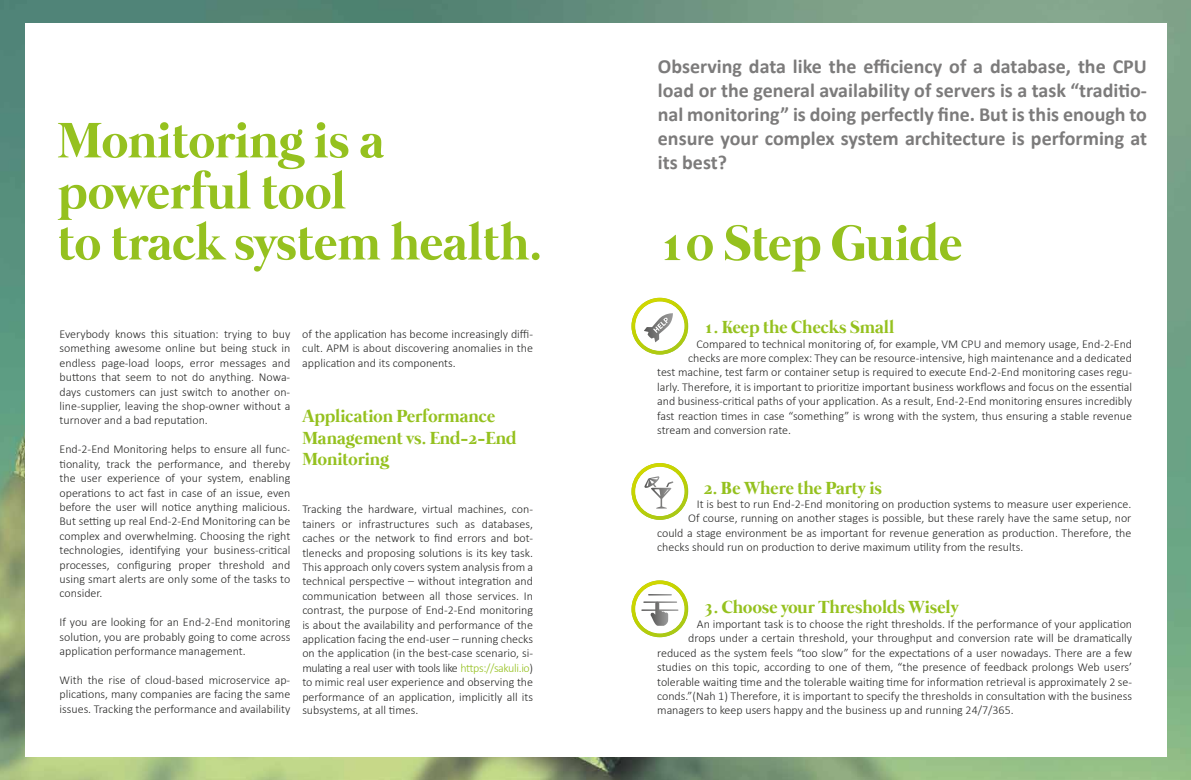
<style>
.page{position:relative;width:1191px;height:780px;background:#fff}
.page>*{position:absolute;margin:0;border:0;box-sizing:border-box;transform-origin:0 0}
.t1{font:700 51px/51px "Mermaid";color:#95c11f}
.t2{font:700 20px/24px "Calibri";color:#7c7b7b;text-align:justify}
.t3{font:700 18px/21.6px "Mermaid";color:#95c11f}
.t4{font:300 12px/14.4px "Calibri";color:#282827;text-align:justify}
.s1{color:#95c11f}
</style>
<div class="page">
<img style="left:0;top:0;width:1191px;height:780px">
<div style="left:26px;top:23px;width:1140px;height:733px;background:#fff"></div>
<svg style="left:631px;top:298px;width:57px;height:56px"></svg>
<svg style="left:631px;top:463px;width:57px;height:56px"></svg>
<svg style="left:631px;top:580px;width:57px;height:57px"></svg>
<h1 class="t1" style="left:58px;top:118px;width:486px">Monitoring is a powerful tool<br>to track system health.</h1>
<p class="t4" style="left:60px;top:326px;width:232px">Everybody knows this situation: trying to buy something awesome online but being stuck in endless page-load loops, error messages and buttons that seem to not do anything. Nowa&shy;days customers can just switch to another on&shy;line-supplier, leaving the shop-owner without a turnover and a bad reputation.</p>
<p class="t4" style="left:60px;top:441px;width:232px">End-2-End Monitoring helps to ensure all func&shy;tionality, track the performance, and thereby the user experience of your system, enabling operations to act fast in case of an issue, even before the user will notice anything malicious.<br>But setting up real End-2-End Monitoring can be complex and overwhelming. Choosing the right technologies, identifying your business-critical processes, configuring proper threshold and using smart alerts are only some of the tasks to consider.</p>
<p class="t4" style="left:60px;top:614px;width:232px">If you are looking for an End-2-End monitoring solution, you are probably going to come across application performance management.</p>
<p class="t4" style="left:60px;top:672px;width:232px">With the rise of cloud-based microservice ap&shy;plications, many companies are facing the same issues. Tracking the performance and availability</p>
<p class="t4" style="left:302px;top:326px;width:232px">of the application has become increasingly diffi&shy;cult. APM is about discovering anomalies in the application and its components.</p>
<h3 class="t3" style="left:302px;top:406px;width:215px">Application Performance<br>Management vs. End-2-End<br>Monitoring</h3>
<p class="t4" style="left:302px;top:501px;width:232px">Tracking the hardware, virtual machines, con&shy;tainers or infrastructures such as databases, caches or the network to find errors and bot&shy;tlenecks and proposing solutions is its key task.<br>This approach only covers system analysis from a technical perspective – without integration and communication between all those services. In contrast, the purpose of End-2-End monitoring is about the availability and performance of the application facing the end-user – running checks on the application (in the best-case scenario, si&shy;mulating a real user with tools like <span class="s1">https://sakuli.io</span>) to mimic real user experience and observing the performance of an application, implicitly all its</p>
<p class="t4" style="left:302px;top:701px;width:118px">subsystems, at all times.</p>
<p class="t2" style="left:658px;top:54px;width:490px">Observing data like the efficiency of a database, the CPU load or the general availability of servers is a task “traditio&shy;nal monitoring” is doing perfectly fine. But is this enough to ensure your complex system architecture is performing at its best?</p>
<h1 class="t1" style="left:658px;top:221px;width:306px">10 Step Guide</h1>
<h3 class="t3" style="left:704px;top:317px;width:192px">1. Keep the Checks Small</h3>
<p class="t4" style="left:696px;top:336px;width:437px">Compared to technical monitoring of, for example, VM CPU and memory usage, End-2-End</p>
<p class="t4" style="left:688px;top:350px;width:445px">checks are more complex: They can be resource-intensive, high maintenance and a dedicated</p>
<p class="t4" style="left:657px;top:364px;width:476px">test machine, test farm or container setup is required to execute End-2-End monitoring cases regu-</p>
<p class="t4" style="left:657px;top:379px;width:476px">larly. Therefore, it is important to prioritize important business workflows and focus on the essential</p>
<p class="t4" style="left:657px;top:393px;width:476px">and business-critical paths of your application. As a result, End-2-End monitoring ensures incredibly</p>
<p class="t4" style="left:657px;top:408px;width:476px">fast reaction times in case “something” is wrong with the system, thus ensuring a stable revenue</p>
<p class="t4" style="left:657px;top:422px;width:135px">stream and conversion rate.</p>
<h3 class="t3" style="left:704px;top:478px;width:180px">2. Be Where the Party is</h3>
<p class="t4" style="left:697px;top:496px;width:436px">It is best to run End-2-End monitoring on production systems to measure user experience.</p>
<p class="t4" style="left:688px;top:510px;width:445px">Of course, running on another stages is possible, but these rarely have the same setup, nor</p>
<p class="t4" style="left:657px;top:525px;width:476px">could a stage environment be as important for revenue generation as production. Therefore, the</p>
<p class="t4" style="left:657px;top:539px;width:367px">checks should run on production to derive maximum utility from the results.</p>
<h3 class="t3" style="left:704px;top:598px;width:256px">3. Choose your Thresholds Wisely</h3>
<p class="t4" style="left:697px;top:616px;width:437px">An important task is to choose the right thresholds. If the performance of your application</p>
<p class="t4" style="left:688px;top:630px;width:445px">drops under a certain threshold, your throughput and conversion rate will be dramatically</p>
<p class="t4" style="left:657px;top:645px;width:476px">reduced as the system feels “too slow” for the expectations of a user nowadays. There are a few</p>
<p class="t4" style="left:657px;top:659px;width:476px">studies on this topic, according to one of them, “the presence of feedback prolongs Web users’</p>
<p class="t4" style="left:657px;top:673px;width:476px">tolerable waiting time and the tolerable waiting time for information retrieval is approximately 2 se-</p>
<p class="t4" style="left:657px;top:688px;width:476px">conds.”(Nah 1) Therefore, it is important to specify the thresholds in consultation with the business</p>
<p class="t4" style="left:657px;top:702px;width:358px">managers to keep users happy and the business up and running 24/7/365.</p>
</div>
